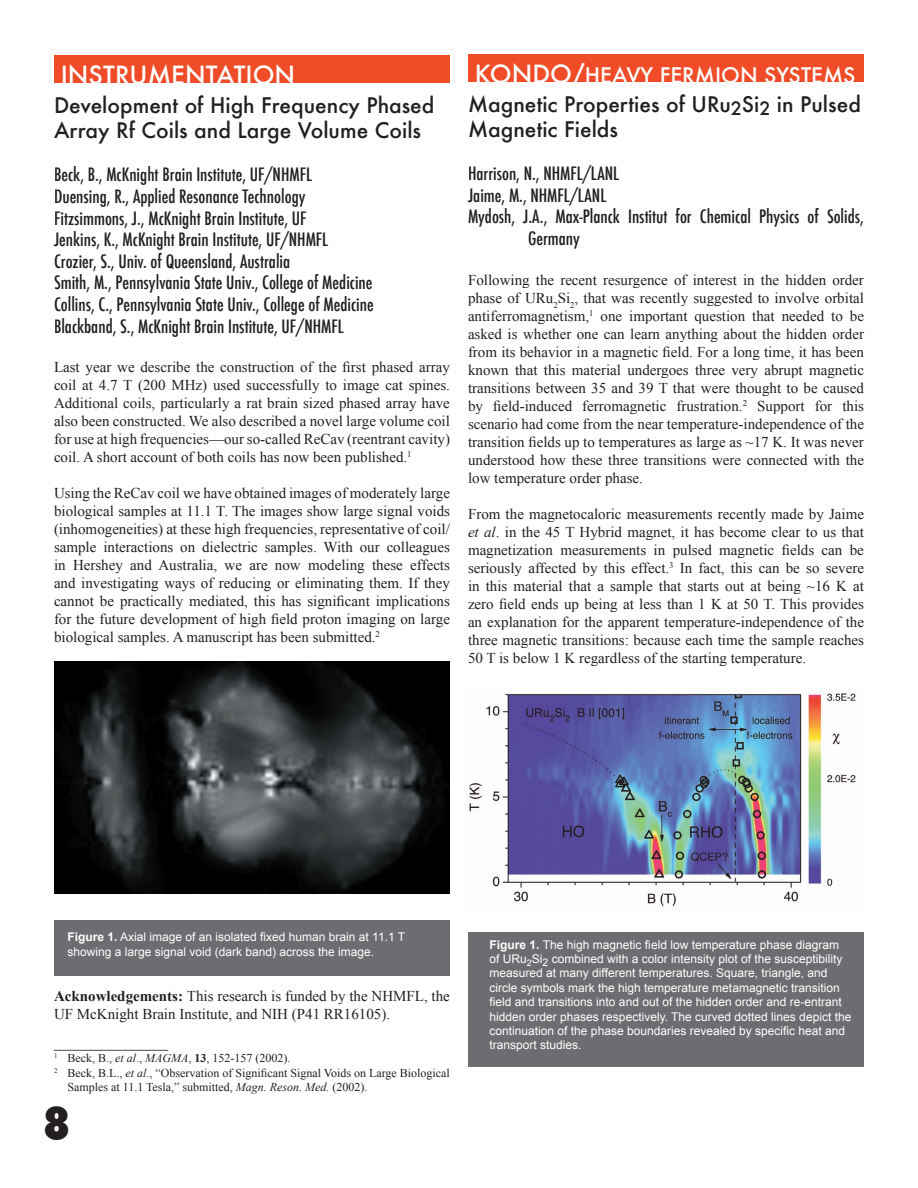
<style>
.page{position:relative;width:918px;height:1188px;background:#fff}
.page>*{position:absolute;margin:0;border:0;box-sizing:border-box;transform-origin:0 0}
.t1{font:800 condensed 45px "Futura";color:#231f20}
.t2{font:500 24.45px "Futura";color:#fff}
.t3{font:500 21px/25.2px "Futura";color:#231f20}
.t4{font:500 condensed 18px/21.6px "Futura";color:#231f20}
.t5{font:15px/18px "Times New Roman";color:#231f20;text-align:justify}
.t6{font:12px/14.4px "Arial";color:#fff}
.t7{font:12px "Times New Roman";color:#231f20}
.t8{font:700 12px "Times New Roman";color:#231f20}
.s1{font-size:24.45px;color:#fff}
.s2{color:#fff}
.s3{font-style:italic}
.s4{font-weight:700}
</style>
<div class="page">
<div style="left:54px;top:55px;width:396px;height:28px;background:#f04c27"></div>
<img style="left:54px;top:662px;width:396px;height:231px">
<div style="left:54px;top:921px;width:396px;height:55px;background:#6c6d70"></div>
<div style="left:468px;top:54px;width:396px;height:27px;background:#f04c27"></div>
<div style="left:468px;top:932px;width:396px;height:134px;background:#6c6d70"></div>
<img style="left:469px;top:693px;width:387px;height:214px">
<h2 class="t2" style="left:61px;top:58px;width:236px">INSTRUMENTATION</h2>
<h3 class="t3" style="left:54px;top:92px;width:382px">Development of High Frequency Phased<br>Array Rf Coils and Large Volume Coils</h3>
<p class="t4" style="left:54px;top:164px;width:321px">Beck, B., McKnight Brain Institute, UF/NHMFL<br>Duensing, R., Applied Resonance Technology Fitzsimmons, J., McKnight Brain Institute, UF<br>Jenkins, K., McKnight Brain Institute, UF/NHMFL Crozier, S., Univ. of Queensland, Australia<br>Smith, M., Pennsylvania State Univ., College of Medicine Collins, C., Pennsylvania State Univ., College of Medicine Blackband, S., McKnight Brain Institute, UF/NHMFL</p>
<p class="t5" style="left:54px;top:358px;width:398px">Last year we describe the construction of the first phased array coil at 4.7 T (200 MHz) used successfully to image cat spines.<br>Additional coils, particularly a rat brain sized phased array have also been constructed. We also described a novel large volume coil for use at high frequencies—our so-called ReCav (reentrant cavity) coil. A short account of both coils has now been published.<sup>1</sup></p>
<p class="t5" style="left:54px;top:484px;width:398px">Using the ReCav coil we have obtained images of moderately large biological samples at 11.1 T. The images show large signal voids (inhomogeneities) at these high frequencies, representative of coil/ sample interactions on dielectric samples. With our colleagues in Hershey and Australia, we are now modeling these effects and investigating ways of reducing or eliminating them. If they cannot be practically mediated, this has significant implications for the future development of high field proton imaging on large biological samples. A manuscript has been submitted.<sup>2</sup></p>
<h3 class="t3" style="left:468px;top:60px;width:394px;line-height:29.1px;text-align:center"><span class="s1">KONDO/</span><span class="s2">HEAVY FERMION SYSTEMS<br></span>Magnetic Properties of URu<sub>2</sub>Si<sub>2</sub> in Pulsed</h3>
<h3 class="t3" style="left:468px;top:116px;width:152px">Magnetic Fields</h3>
<p class="t4" style="left:468px;top:163px;width:153px">Harrison, N., NHMFL/LANL</p>
<p class="t4" style="left:468px;top:184px;width:140px">Jaime, M., NHMFL/LANL</p>
<p class="t4" style="left:468px;top:206px;width:397px">Mydosh, J.A., Max-Planck Institut for Chemical Physics of Solids,</p>
<p class="t4" style="left:528px;top:228px;width:53px">Germany</p>
<p class="t5" style="left:468px;top:270px;width:398px">Following the recent resurgence of interest in the hidden order phase of URu<sub>2</sub>Si<sub>2</sub>, that was recently suggested to involve orbital antiferromagnetism,<sup>1</sup> one important question that needed to be asked is whether one can learn anything about the hidden order from its behavior in a magnetic field. For a long time, it has been known that this material undergoes three very abrupt magnetic transitions between 35 and 39 T that were thought to be caused by field-induced ferromagnetic frustration.<sup>2</sup> Support for this scenario had come from the near temperature-independence of the transition fields up to temperatures as large as ~17 K. It was never understood how these three transitions were connected with the low temperature order phase.</p>
<p class="t5" style="left:468px;top:504px;width:398px">From the magnetocaloric measurements recently made by Jaime <span class="s3">et al</span>. in the 45 T Hybrid magnet, it has become clear to us that magnetization measurements in pulsed magnetic fields can be seriously affected by this effect.<sup>3</sup> In fact, this can be so severe in this material that a sample that starts out at being ~16 K at zero field ends up being at less than 1 K at 50 T. This provides an explanation for the apparent temperature-independence of the three magnetic transitions: because each time the sample reaches 50 T is below 1 K regardless of the starting temperature.</p>
<p class="t6" style="left:68px;top:930px;width:339px"><span class="s4">Figure 1.</span> Axial image of an isolated fixed human brain at 11.1 T showing a large signal void (dark band) across the image.</p>
<p class="t5" style="left:54px;top:987px;width:397px"><span class="s4">Acknowledgements:</span> This research is funded by the NHMFL, the<br>UF McKnight Brain Institute, and NIH (P41 RR16105).</p>
<p class="t8" style="left:54px;top:1037px;width:115px">___________________</p>
<p class="t7" style="left:54px;top:1051px;width:238px"><sup>1</sup> Beck, B., <span class="s3">et al</span>., <span class="s3">MAGMA</span>, <span class="s4">13</span>, 152-157 (2002).</p>
<p class="t7" style="left:54px;top:1066px;width:397px"><sup>2</sup> Beck, B.L., <span class="s3">et al</span>., “Observation of Significant Signal Voids on Large Biological</p>
<p class="t7" style="left:68px;top:1080px;width:302px">Samples at 11.1 Tesla,” submitted, <span class="s3">Magn. Reson. Med.</span> (2002).</p>
<h1 class="t1" style="left:43px;top:1093px;width:29px">8</h1>
<p class="t6" style="left:490px;top:937px;width:363px"><span class="s4">Figure 1.</span> The high magnetic field low temperature phase diagram of URu<sub>2</sub>Si<sub>2</sub> combined with a color intensity plot of the susceptibility measured at many different temperatures. Square, triangle, and circle symbols mark the high temperature metamagnetic transition field and transitions into and out of the hidden order and re-entrant hidden order phases respectively. The curved dotted lines depict the continuation of the phase boundaries revealed by specific heat and transport studies.</p>
</div>
